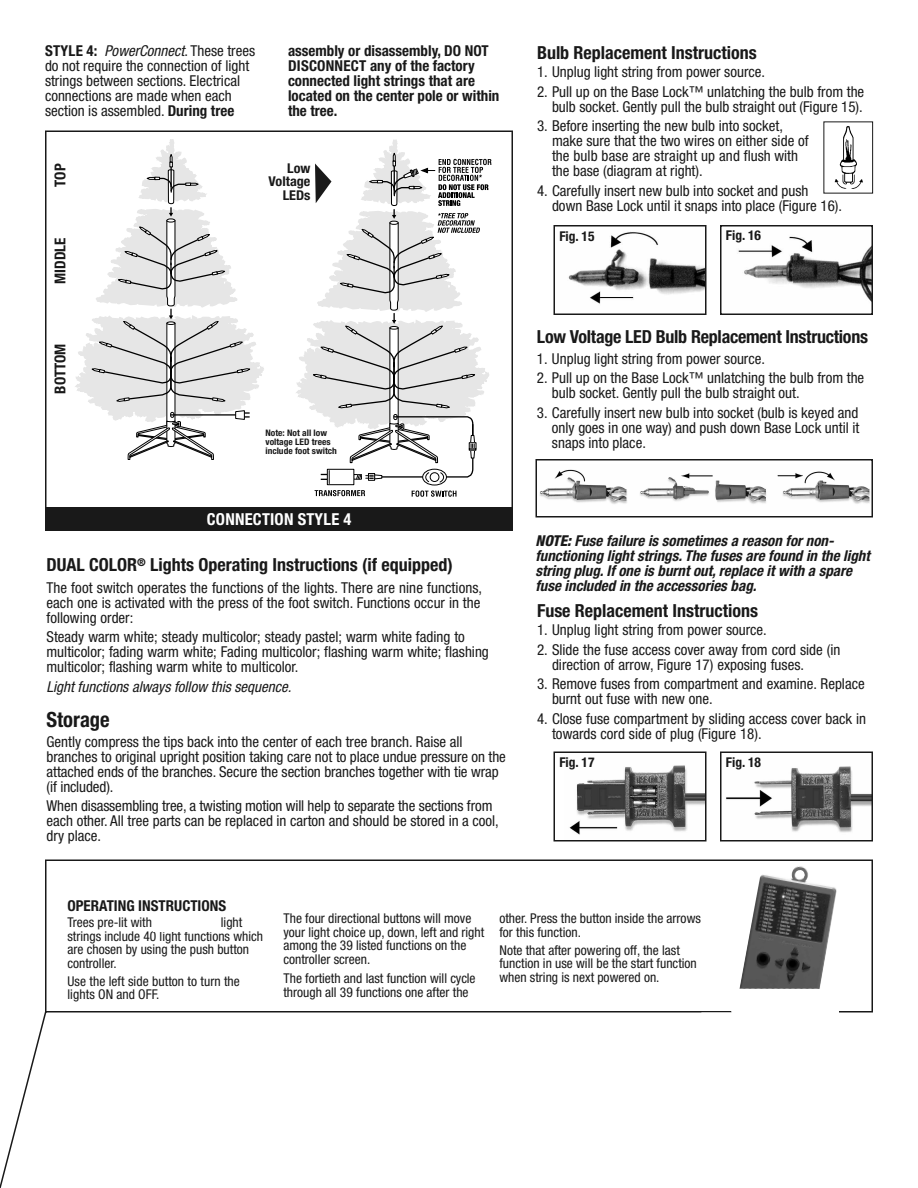
<style>
.page{position:relative;width:918px;height:1188px;background:#fff}
.page>*{position:absolute;margin:0;border:0;box-sizing:border-box;transform-origin:0 0}
.t1{font:700 condensed 21px "Helvetica Neue";color:#191919}
.t2{font:700 condensed 18px "Helvetica Neue";color:#191919}
.t3{font:700 condensed 16.5px "Helvetica Neue";letter-spacing:.015em;color:#fff}
.t4{font:condensed 15px/15px "Helvetica Neue";color:#191919}
.t5{font:italic 700 condensed 15px/15px "Helvetica Neue";color:#191919}
.t6{font:700 condensed 15px/15px "Helvetica Neue";color:#191919}
.t7{font:italic condensed 15px "Helvetica Neue";color:#191919}
.t8{font:condensed 13.5px/13.5px "Helvetica Neue";color:#191919}
.t9{font:700 condensed 13.5px "Helvetica Neue";color:#191919}
.t10{font:700 condensed 13.5px/13.5px "Helvetica Neue";color:#191919;text-align:right;scale:1.05 1}
.t11{font:700 condensed 9px/9px "Helvetica Neue";color:#191919;scale:1.05 1}
.s1{font-weight:700}
.s2{font-style:italic}
.s3{font-weight:800}
</style>
<div class="page">
<svg style="left:0;top:859px;width:873px;height:329px"></svg>
<svg style="left:36px;top:1130px;width:837px;height:27px"></svg>
<img style="left:568px;top:231px;width:135px;height:73px">
<div style="left:554px;top:225px;width:152px;height:90px;border:2px solid #191919"></div>
<img style="left:738px;top:236px;width:132px;height:64px">
<div style="left:720px;top:225px;width:153px;height:90px;border:2px solid #191919"></div>
<img style="left:834px;top:126px;width:29px;height:63px">
<div style="left:824px;top:122px;width:49px;height:72px;border:1px solid #191919"></div>
<img style="left:569px;top:765px;width:134px;height:70px">
<div style="left:554px;top:752px;width:152px;height:90px;border:2px solid #191919"></div>
<img style="left:726px;top:766px;width:144px;height:67px">
<div style="left:720px;top:752px;width:153px;height:90px;border:2px solid #191919"></div>
<img style="left:739px;top:866px;width:99px;height:124px">
<img style="left:539px;top:469px;width:331px;height:35px">
<div style="left:535px;top:459px;width:338px;height:59px;border:2px solid #191919"></div>
<div style="left:327px;top:469px;width:27px;height:16px;border:1px solid #000"></div>
<svg style="left:315px;top:490px;width:50px;height:6px"></svg>
<svg style="left:412px;top:491px;width:45px;height:6px"></svg>
<div style="left:422px;top:469px;width:25px;height:16px;border:1px solid #000;border-radius:50%"></div>
<div style="left:45px;top:130px;width:468px;height:378px;border:2px solid #191919"></div>
<svg style="left:75px;top:139px;width:189px;height:321px"></svg>
<div style="left:45px;top:508px;width:468px;height:23px;background:#191919"></div>
<svg style="left:296px;top:139px;width:196px;height:345px"></svg>
<div style="left:57px;top:866px;width:463px;height:27px;background:#fff"></div>
<div style="left:64px;top:1027px;width:666px;height:149px;background:#fff"></div>
<div style="left:702px;top:1119px;width:72px;height:47px;background:#fff"></div>
<svg style="left:701px;top:1012px;width:127px;height:57px"></svg>
<hr style="left:733px;top:1019px;width:77px;height:2px;background:#fff">
<div style="left:732px;top:990px;width:106px;height:28px;background:#fff"></div>
<div style="left:154px;top:916px;width:62px;height:16px;background:#fff"></div>
<p class="t4" style="left:45px;top:44px;width:212px"><span class="s1">STYLE 4:</span> <span class="s2">PowerConnect</span>. These trees do not require the connection of light strings between sections. Electrical connections are made when each section is assembled. <span class="s1">During tree</span></p>
<p class="t6" style="left:288px;top:44px;width:213px">assembly or disassembly, DO NOT<br>DISCONNECT any of the factory connected light strings that are located on the center pole or within the tree.</p>
<p class="t6" style="left:54px;top:187px;width:25px;rotate:-90deg">TOP</p>
<p class="t6" style="left:54px;top:284px;width:48px;rotate:-90deg">MIDDLE</p>
<p class="t10" style="left:269px;top:163px;width:41px">Low<br>Voltage<br>LEDs</p>
<p class="t6" style="left:54px;top:394px;width:52px;rotate:-90deg">BOTTOM</p>
<p class="t11" style="left:266px;top:429px;width:70px">Note: Not all low voltage LED trees include foot switch</p>
<p class="t3" style="left:207px;top:513px;width:146px">CONNECTION STYLE 4</p>
<p class="t2" style="left:46px;top:558px;width:408px">DUAL COLOR<sup>®</sup> Lights Operating Instructions (if equipped)</p>
<p class="t4" style="left:46px;top:581px;width:437px;text-align:justify">The foot switch operates the functions of the lights. There are nine functions, each one is activated with the press of the foot switch. Functions occur in the following order:</p>
<p class="t4" style="left:46px;top:631px;width:444px">Steady warm white; steady multicolor; steady pastel; warm white fading to multicolor; fading warm white; Fading multicolor; flashing warm white; flashing multicolor; flashing warm white to multicolor.</p>
<p class="t7" style="left:46px;top:681px;width:246px">Light functions always follow this sequence.</p>
<h1 class="t1" style="left:47px;top:713px;width:65px">Storage</h1>
<p class="t4" style="left:46px;top:735px;width:461px">Gently compress the tips back into the center of each tree branch. Raise all branches to original upright position taking care not to place undue pressure on the attached ends of the branches. Secure the section branches together with tie wrap (if included).</p>
<p class="t4" style="left:46px;top:800px;width:454px">When disassembling tree, a twisting motion will help to separate the sections from each other. All tree parts can be replaced in carton and should be stored in a cool, dry place.</p>
<p class="t2" style="left:537px;top:47px;width:221px">Bulb Replacement Instructions</p>
<p class="t4" style="left:537px;top:66px;width:230px">1. Unplug light string from power source.</p>
<p class="t4" style="left:537px;top:85px;width:329px;text-align:right">2. Pull up on the Base Lock™ unlatching the bulb from the bulb socket. Gently pull the bulb straight out (Figure 15).</p>
<p class="t4" style="left:552px;top:120px;width:258px;text-indent:-15px">3. Before inserting the new bulb into socket, make sure that the two wires on either side of the bulb base are straight up and flush with the base (diagram at right).</p>
<p class="t4" style="left:552px;top:184px;width:292px;text-indent:-15px">4. Carefully insert new bulb into socket and push down Base Lock until it snaps into place (Figure 16).</p>
<p class="t9" style="left:559px;top:231px;width:37px">Fig. 15</p>
<p class="t9" style="left:726px;top:231px;width:37px">Fig. 16</p>
<p class="t2" style="left:537px;top:330px;width:333px">Low Voltage LED Bulb Replacement Instructions</p>
<p class="t4" style="left:537px;top:352px;width:230px">1. Unplug light string from power source.</p>
<p class="t4" style="left:552px;top:372px;width:314px;text-indent:-15px">2. Pull up on the Base Lock™ unlatching the bulb from the bulb socket. Gently pull the bulb straight out.</p>
<p class="t4" style="left:552px;top:406px;width:309px;text-align:justify;text-indent:-15px">3. Carefully insert new bulb into socket (bulb is keyed and only goes in one way) and push down Base Lock until it snaps into place.</p>
<p class="t5" style="left:536px;top:535px;width:336px"><span class="s3">NOTE:</span> Fuse failure is sometimes a reason for non&shy;functioning light strings. The fuses are found in the light string plug. If one is burnt out, replace it with a spare fuse included in the accessories bag.</p>
<p class="t2" style="left:537px;top:604px;width:223px">Fuse Replacement Instructions</p>
<p class="t4" style="left:537px;top:624px;width:231px">1. Unplug light string from power source.</p>
<p class="t4" style="left:552px;top:643px;width:290px;text-indent:-15px">2. Slide the fuse access cover away from cord side (in direction of arrow, Figure 17) exposing fuses.</p>
<p class="t4" style="left:552px;top:678px;width:314px;text-indent:-15px">3. Remove fuses from compartment and examine. Replace burnt out fuse with new one.</p>
<p class="t4" style="left:552px;top:712px;width:316px;text-indent:-15px">4. Close fuse compartment by sliding access cover back in towards cord side of plug (Figure 18).</p>
<p class="t9" style="left:559px;top:758px;width:37px">Fig. 17</p>
<p class="t9" style="left:726px;top:758px;width:37px">Fig. 18</p>
<p class="t6" style="left:68px;top:899px;width:160px">OPERATING INSTRUCTIONS</p>
<p class="t8" style="left:68px;top:917px;width:86px">Trees pre-lit with</p>
<p class="t8" style="left:68px;top:917px;width:197px;text-indent:153px">light strings include 40 light functions which are chosen by using the push button controller.</p>
<p class="t8" style="left:68px;top:975px;width:174px">Use the left side button to turn the lights ON and OFF.</p>
<p class="t8" style="left:284px;top:913px;width:202px">The four directional buttons will move your light choice up, down, left and right among the 39 listed functions on the controller screen.</p>
<p class="t8" style="left:284px;top:973px;width:194px">The fortieth and last function will cycle through all 39 functions one after the</p>
<p class="t8" style="left:500px;top:913px;width:203px">other. Press the button inside the arrows for this function.</p>
<p class="t8" style="left:500px;top:944px;width:199px">Note that after powering off, the last function in use will be the start function when string is next powered on.</p>
</div>
